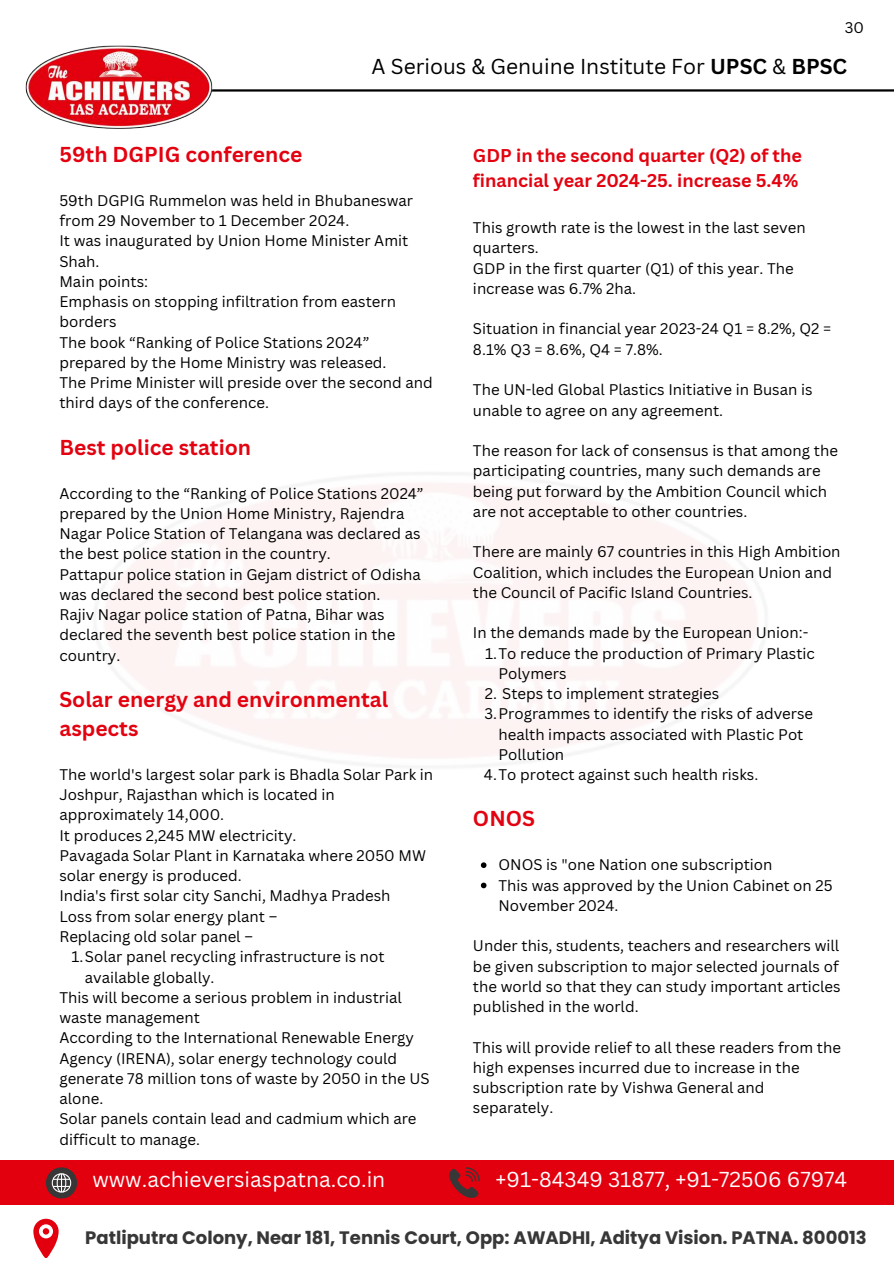
<style>
.page{position:relative;width:894px;height:1264px;background:#fff}
.page>*{position:absolute;margin:0;border:0;box-sizing:border-box;transform-origin:0 0}
.t1{font:700 21px/29.2px "Canva Sans";color:#e30310}
.t2{font:21px "Canva Sans";color:#fff}
.t3{font:21px "Canva Sans";color:#000}
.t4{font:700 18px "Poppins";color:#373737}
.t5{font:700 18px/24.8px "Canva Sans";color:#e30310}
.t6{font:15px/20.2px "Canva Sans";color:#000}
.s1{font-weight:700}
</style>
<div class="page">
<hr style="left:201px;top:89px;width:692px;height:3px;background:#000">
<img style="left:25px;top:45px;width:221px;height:84px">
<div style="left:0;top:1160px;width:893px;height:45px;background:#e3000e"></div>
<svg style="left:33px;top:1218px;width:26px;height:39px"></svg>
<svg style="left:46px;top:1167px;width:31px;height:31px"></svg>
<svg style="left:449px;top:1167px;width:30px;height:31px"></svg>
<svg style="left:480px;top:862px;width:6px;height:6px"></svg>
<svg style="left:480px;top:882px;width:6px;height:6px"></svg>
<p class="t6" style="left:844px;top:17px;width:21px">30</p>
<h1 class="t3" style="left:371px;top:51px;width:477px">A Serious &amp; Genuine Institute For <span class="s1">UPSC</span> &amp; <span class="s1">BPSC</span></h1>
<h1 class="t1" style="left:59px;top:139px;width:244px">59th DGPIG conference</h1>
<p class="t6" style="left:59px;top:190px;width:375px">59th DGPIG Rummelon was held in Bhubaneswar from 29 November to 1 December 2024.<br>It was inaugurated by Union Home Minister Amit Shah.<br>Main points:<br>Emphasis on stopping infiltration from eastern borders<br>The book “Ranking of Police Stations 2024” prepared by the Home Ministry was released.<br>The Prime Minister will preside over the second and third days of the conference.</p>
<h1 class="t1" style="left:59px;top:432px;width:193px">Best police station</h1>
<p class="t6" style="left:59px;top:482px;width:365px">According to the “Ranking of Police Stations 2024” prepared by the Union Home Ministry, Rajendra Nagar Police Station of Telangana was declared as the best police station in the country.<br>Pattapur police station in Gejam district of Odisha was declared the second best police station.<br>Rajiv Nagar police station of Patna, Bihar was declared the seventh best police station in the country.</p>
<h1 class="t1" style="left:59px;top:684px;width:330px">Solar energy and environmental aspects</h1>
<p class="t6" style="left:59px;top:764px;width:375px">The world's largest solar park is Bhadla Solar Park in</p>
<p class="t6" style="left:59px;top:784px;width:277px">Joshpur, Rajasthan which is located in</p>
<p class="t6" style="left:59px;top:804px;width:166px">approximately 14,000.</p>
<p class="t6" style="left:59px;top:824px;width:238px">It produces 2,245 MW electricity.</p>
<p class="t6" style="left:59px;top:845px;width:368px">Pavagada Solar Plant in Karnataka where 2050 MW</p>
<p class="t6" style="left:59px;top:865px;width:184px">solar energy is produced.</p>
<p class="t6" style="left:59px;top:885px;width:332px">India's first solar city Sanchi, Madhya Pradesh</p>
<p class="t6" style="left:59px;top:905px;width:219px">Loss from solar energy plant –</p>
<p class="t6" style="left:59px;top:926px;width:195px">Replacing old solar panel –</p>
<p class="t6" style="left:71px;top:946px;width:314px">1.Solar panel recycling infrastructure is not</p>
<p class="t6" style="left:85px;top:966px;width:131px">available globally.</p>
<p class="t6" style="left:59px;top:986px;width:344px">This will become a serious problem in industrial</p>
<p class="t6" style="left:59px;top:1007px;width:142px">waste management</p>
<p class="t6" style="left:59px;top:1027px;width:356px">According to the International Renewable Energy</p>
<p class="t6" style="left:59px;top:1047px;width:339px">Agency (IRENA), solar energy technology could</p>
<p class="t6" style="left:59px;top:1067px;width:371px">generate 78 million tons of waste by 2050 in the US</p>
<p class="t6" style="left:59px;top:1088px;width:45px">alone.</p>
<p class="t6" style="left:59px;top:1108px;width:358px">Solar panels contain lead and cadmium which are</p>
<p class="t6" style="left:59px;top:1128px;width:142px">difficult to manage.</p>
<p class="t5" style="left:473px;top:143px;width:330px">GDP in the second quarter (Q2) of the financial year 2024-25. increase 5.4%</p>
<p class="t6" style="left:473px;top:217px;width:334px">This growth rate is the lowest in the last seven quarters.<br>GDP in the first quarter (Q1) of this year. The increase was 6.7% 2ha.</p>
<p class="t6" style="left:473px;top:318px;width:360px">Situation in financial year 2023-24 Q1 = 8.2%, Q2 =<br>8.1% Q3 = 8.6%, Q4 = 7.8%.</p>
<p class="t6" style="left:473px;top:379px;width:341px">The UN-led Global Plastics Initiative in Busan is unable to agree on any agreement.</p>
<p class="t6" style="left:473px;top:440px;width:366px">The reason for lack of consensus is that among the participating countries, many such demands are being put forward by the Ambition Council which are not acceptable to other countries.</p>
<p class="t6" style="left:473px;top:541px;width:369px">There are mainly 67 countries in this High Ambition<br>Coalition, which includes the European Union and the Council of Pacific Island Countries.</p>
<p class="t6" style="left:473px;top:622px;width:337px">In the demands made by the European Union:-</p>
<p class="t6" style="left:485px;top:642px;width:331px">1.To reduce the production of Primary Plastic</p>
<p class="t6" style="left:498px;top:663px;width:70px">Polymers</p>
<p class="t6" style="left:484px;top:683px;width:236px">2. Steps to implement strategies</p>
<p class="t6" style="left:484px;top:703px;width:330px">3.Programmes to identify the risks of adverse</p>
<p class="t6" style="left:498px;top:723px;width:306px">health impacts associated with Plastic Pot</p>
<p class="t6" style="left:498px;top:744px;width:67px">Pollution</p>
<p class="t6" style="left:484px;top:764px;width:276px">4.To protect against such health risks.</p>
<h1 class="t1" style="left:473px;top:803px;width:63px">ONOS</h1>
<p class="t6" style="left:498px;top:854px;width:335px">ONOS is "one Nation one subscription<br>This was approved by the Union Cabinet on 25<br>November 2024.</p>
<p class="t6" style="left:473px;top:935px;width:369px">Under this, students, teachers and researchers will be given subscription to major selected journals of the world so that they can study important articles published in the world.</p>
<p class="t6" style="left:473px;top:1036px;width:369px">This will provide relief to all these readers from the high expenses incurred due to increase in the subscription rate by Vishwa General and separately.</p>
<h1 class="t2" style="left:92px;top:1164px;width:294px">www.achieversiaspatna.co.in</h1>
<h1 class="t2" style="left:495px;top:1164px;width:353px">+91-84349 31877, +91-72506 67974</h1>
<p class="t4" style="left:85px;top:1225px;width:782px">Patliputra Colony, Near 181, Tennis Court, Opp: AWADHI, Aditya Vision. PATNA. 800013</p>
</div>
